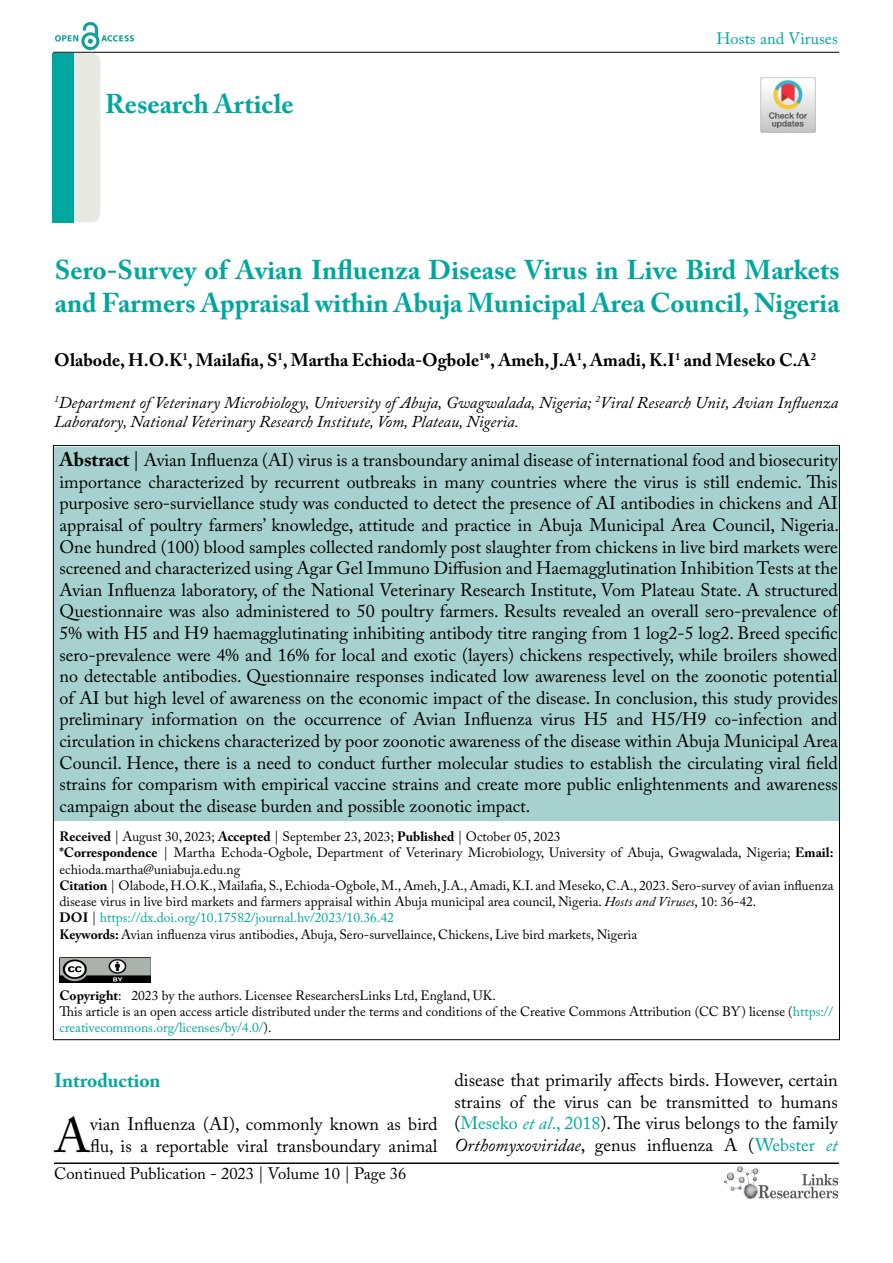
<style>
.page{position:relative;width:893px;height:1263px;background:#fff}
.page>*{position:absolute;margin:0;border:0;box-sizing:border-box;transform-origin:0 0}
.t1{font:48.45px "Adobe Caslon Pro";color:#000}
.t2{font:700 27px/32.4px "Adobe Caslon Pro";color:#00a79e}
.t3{font:700 19.5px "Adobe Caslon Pro";color:#00a79e}
.t4{font:18px/21.6px "Adobe Caslon Pro";color:#000;text-align:justify}
.t5{font:700 18px "Adobe Caslon Pro";color:#000}
.t6{font:italic 16.5px/19.8px "Adobe Caslon Pro";color:#000}
.t7{font:16.5px "Adobe Caslon Pro";color:#000}
.t8{font:16.5px "Adobe Caslon Pro";color:#00a79e}
.t9{font:13.5px/16.2px "Adobe Caslon Pro";color:#000}
.s1{font-weight:700;font-size:19.5px}
.s2{font-size:19.5px}
.s3{font-weight:700}
.s4{font-style:italic}
.s5{color:#00a79e}
.s6{font-style:italic;color:#00a79e}
</style>
<div class="page">
<hr style="left:53px;top:52px;width:786px;height:1px;background:#000">
<img style="left:724px;top:1167px;width:113px;height:32px">
<img style="left:55px;top:23px;width:79px;height:27px">
<div style="left:55px;top:448px;width:784px;height:373px;background:#a7d1ce"></div>
<div style="left:54px;top:53px;width:46px;height:169px;background:#e9e9e4;border-radius:9px"></div>
<hr style="left:54px;top:1163px;width:785px;height:1px;background:#000">
<div style="left:53px;top:53px;width:21px;height:169px;background:#00a79e"></div>
<img style="left:59px;top:957px;width:92px;height:26px">
<img style="left:760px;top:77px;width:55px;height:56px">
<h2 class="t2" style="left:105px;top:88px;width:190px">Research Article</h2>
<p class="t8" style="left:716px;top:29px;width:123px">Hosts and Viruses</p>
<h2 class="t2" style="left:55px;top:254px;width:786px">Sero-Survey of Avian Influenza Disease Virus in Live Bird Markets and Farmers Appraisal within Abuja Municipal Area Council, Nigeria</h2>
<p class="t5" style="left:54px;top:349px;width:763px">Olabode, H.O.K<sup>1</sup>, Mailafia, S<sup>1</sup>, Martha Echioda-Ogbole<sup>1</sup>*, Ameh, J.A<sup>1</sup>, Amadi, K.I<sup>1</sup> and Meseko C.A<sup>2</sup></p>
<p class="t6" style="left:54px;top:392px;width:786px"><sup>1</sup>Department of Veterinary Microbiology, University of Abuja, Gwagwalada, Nigeria; <sup>2</sup>Viral Research Unit, Avian Influenza<br>Laboratory, National Veterinary Research Institute, Vom, Plateau, Nigeria.</p>
<p class="t4" style="left:59px;top:449px;width:781px"><span class="s1">Abstract</span> <span class="s2">|</span> Avian Influenza (AI) virus is a transboundary animal disease of international food and biosecurity importance characterized by recurrent outbreaks in many countries where the virus is still endemic. This purposive sero-surviellance study was conducted to detect the presence of AI antibodies in chickens and AI appraisal of poultry farmers’ knowledge, attitude and practice in Abuja Municipal Area Council, Nigeria.<br>One hundred (100) blood samples collected randomly post slaughter from chickens in live bird markets were screened and characterized using Agar Gel Immuno Diffusion and Haemagglutination Inhibition Tests at the Avian Influenza laboratory, of the National Veterinary Research Institute, Vom Plateau State. A structured Questionnaire was also administered to 50 poultry farmers. Results revealed an overall sero-prevalence of 5% with H5 and H9 haemagglutinating inhibiting antibody titre ranging from 1 log2-5 log2. Breed specific sero-prevalence were 4% and 16% for local and exotic (layers) chickens respectively, while broilers showed no detectable antibodies. Questionnaire responses indicated low awareness level on the zoonotic potential of AI but high level of awareness on the economic impact of the disease. In conclusion, this study provides preliminary information on the occurrence of Avian Influenza virus H5 and H5/H9 co-infection and circulation in chickens characterized by poor zoonotic awareness of the disease within Abuja Municipal Area Council. Hence, there is a need to conduct further molecular studies to establish the circulating viral field strains for comparism with empirical vaccine strains and create more public enlightenments and awareness campaign about the disease burden and possible zoonotic impact.</p>
<p class="t9" style="left:59px;top:828px;width:775px"><span class="s3">Received</span> | August 30, 2023; <span class="s3">Accepted</span> | September 23, 2023; <span class="s3">Published</span> | October 05, 2023<br><span class="s3">*Correspondence</span> | Martha Echoda-Ogbole, Department of Veterinary Microbiology, University of Abuja, Gwagwalada, Nigeria; <span class="s3">Email: </span>echioda.martha@uniabuja.edu.ng<br><span class="s3">Citation</span> | Olabode, H.O.K., Mailafia, S., Echioda-Ogbole, M., Ameh, J.A., Amadi, K.I. and Meseko, C.A., 2023. Sero-survey of avian influenza disease virus in live bird markets and farmers appraisal within Abuja municipal area council, Nigeria. <span class="s4">Hosts and Viruses</span>, 10: 36-42.<br><span class="s3">DOI</span> | <span class="s5">https://dx.doi.org/10.17582/journal.hv/2023/10.36.42<br></span><span class="s3">Keywords:</span> Avian influenza virus antibodies, Abuja, Sero-survellaince, Chickens, Live bird markets, Nigeria</p>
<p class="t9" style="left:59px;top:987px;width:775px"><span class="s3">Copyright</span>: 2023 by the authors. Licensee ResearchersLinks Ltd, England, UK.<br>This article is an open access article distributed under the terms and conditions of the Creative Commons Attribution (CC BY) license (<span class="s5">https:// creativecommons.org/licenses/by/4.0/</span>).</p>
<p class="t3" style="left:54px;top:1069px;width:108px">Introduction</p>
<h1 class="t1" style="left:54px;top:1107px;width:37px">A</h1>
<p class="t4" style="left:90px;top:1113px;width:349px">vian Influenza (AI), commonly known as bird flu, is a reportable viral transboundary animal</p>
<p class="t7" style="left:54px;top:1164px;width:354px">Continued Publication - 2023 | Volume 10 | Page 36</p>
<p class="t4" style="left:454px;top:1069px;width:385px">disease that primarily affects birds. However, certain strains of the virus can be transmitted to humans (<span class="s5">Meseko</span> <span class="s6">et al</span><span class="s5">., 2018</span>). The virus belongs to the family <span class="s4">Orthomyxoviridae</span>, genus influenza A (<span class="s5">Webster</span> <span class="s6">et</span></p>
</div>
